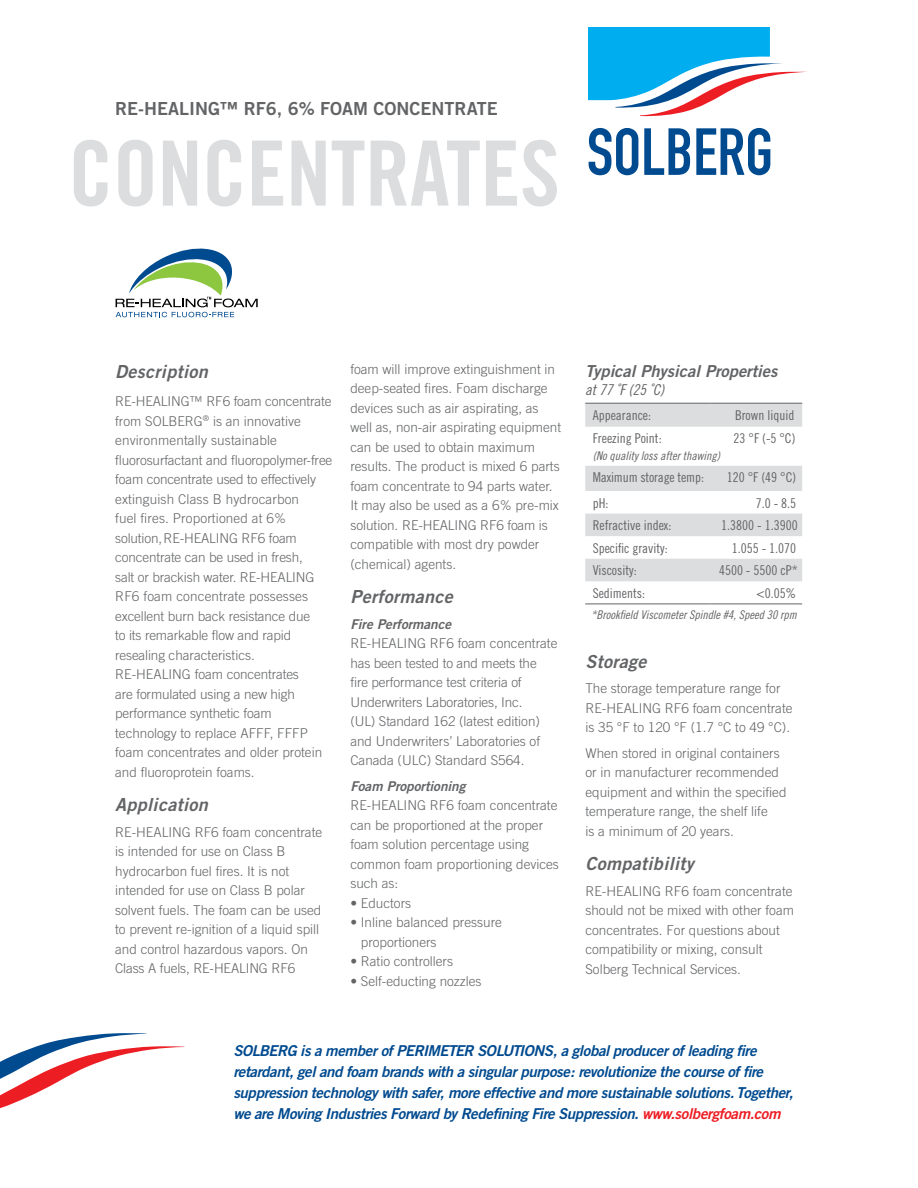
<style>
.page{position:relative;width:918px;height:1188px;background:#fff}
.page>*{position:absolute;margin:0;border:0;box-sizing:border-box;transform-origin:0 0}
.t1{font:90px "Trade Gothic Bold Cond Twenty";letter-spacing:-.005em;color:#dcddde}
.t2{font:italic 18px "Trade Gothic Bold Two";letter-spacing:.02em;color:#636466}
.t3{font:18px "Trade Gothic Bold Two";color:#636466}
.t4{font:italic 16.5px "Trade Gothic Bold Two";color:#636466}
.t5{font:italic 15px/21px "Trade Gothic Bold Two";letter-spacing:-.025em;color:#004a8f}
.t6{font:15px "Trade Gothic Cond Eighteen Obl";color:#636466}
.t7{font:300 13.5px/19.5px "Trade Gothic";color:#636466}
.t8{font:13.5px "Trade Gothic Cond Eighteen";color:#636466}
.t9{font:italic 13.5px "Trade Gothic Bold Two";color:#636466}
.t10{font:12px "Trade Gothic Cond Eighteen Obl";color:#636466}
.s1{color:#ed1d24}
</style>
<div class="page">
<svg style="left:0;top:1033px;width:185px;height:76px"></svg>
<svg style="left:589px;top:128px;width:49px;height:47px"></svg>
<svg style="left:644px;top:128px;width:46px;height:47px"></svg>
<svg style="left:696px;top:128px;width:74px;height:47px"></svg>
<svg style="left:588px;top:27px;width:219px;height:89px"></svg>
<svg style="left:116px;top:248px;width:142px;height:69px"></svg>
<svg style="left:585px;top:404px;width:217px;height:177px"></svg>
<hr style="left:585px;top:604px;width:126px;height:1px;background:#636466">
<hr style="left:711px;top:604px;width:91px;height:1px;background:#636466">
<hr style="left:585px;top:403px;width:126px;height:1px;background:#636466">
<hr style="left:711px;top:403px;width:91px;height:1px;background:#636466">
<h2 class="t3" style="left:115px;top:98px;width:384px">RE‑HEALING™ RF6, 6% FOAM CONCENTRATE</h2>
<h1 class="t1" style="left:68px;top:119px;width:493px">CONCENTRATES</h1>
<h2 class="t2" style="left:115px;top:360px;width:94px">Description</h2>
<p class="t7" style="left:115px;top:392px;width:219px">RE‑HEALING™ RF6 foam concentrate from SOLBERG<sup>®</sup> is an innovative environmentally sustainable fluorosurfactant and fluoropolymer-free foam concentrate used to effectively extinguish Class B hydrocarbon<br>fuel fires. Proportioned at 6% solution,RE‑HEALING RF6 foam concentrate can be used in fresh,<br>salt or brackish water. RE‑HEALING<br>RF6 foam concentrate possesses excellent burn back resistance due<br>to its remarkable flow and rapid resealing characteristics.<br>RE‑HEALING foam concentrates<br>are formulated using a new high performance synthetic foam technology to replace AFFF, FFFP foam concentrates and older protein and fluoroprotein foams.</p>
<h2 class="t2" style="left:115px;top:794px;width:94px">Application</h2>
<p class="t7" style="left:115px;top:822px;width:209px">RE‑HEALING RF6 foam concentrate is intended for use on Class B hydrocarbon fuel fires. It is not intended for use on Class B polar solvent fuels. The foam can be used to prevent re-ignition of a liquid spill and control hazardous vapors. On<br>Class A fuels, RE‑HEALING RF6</p>
<p class="t7" style="left:350px;top:359px;width:212px">foam will improve extinguishment in deep-seated fires. Foam discharge devices such as air aspirating, as well as, non-air aspirating equipment can be used to obtain maximum results. The product is mixed 6 parts foam concentrate to 94 parts water.<br>It may also be used as a 6% pre-mix solution. RE‑HEALING RF6 foam is compatible with most dry powder (chemical) agents.</p>
<h2 class="t2" style="left:350px;top:586px;width:104px">Performance</h2>
<p class="t9" style="left:350px;top:616px;width:102px">Fire Performance</p>
<p class="t7" style="left:350px;top:634px;width:209px">RE‑HEALING RF6 foam concentrate has been tested to and meets the fire performance test criteria of Underwriters Laboratories, Inc.<br>(UL) Standard 162 (latest edition) and Underwriters’ Laboratories of Canada (ULC) Standard S564.</p>
<p class="t9" style="left:350px;top:778px;width:117px">Foam Proportioning</p>
<p class="t7" style="left:350px;top:796px;width:210px">RE‑HEALING RF6 foam concentrate can be proportioned at the proper foam solution percentage using common foam proportioning devices such as:</p>
<p class="t7" style="left:350px;top:893px;width:62px">• Eductors</p>
<p class="t7" style="left:361px;top:913px;width:143px;text-indent:-11px">• Inline balanced pressure proportioners</p>
<p class="t7" style="left:350px;top:952px;width:104px">• Ratio controllers</p>
<p class="t7" style="left:350px;top:971px;width:133px">• Self-educting nozzles</p>
<p class="t4" style="left:585px;top:361px;width:194px">Typical Physical Properties</p>
<p class="t6" style="left:585px;top:380px;width:81px">at 77 ˚F (25 ˚C)</p>
<p class="t8" style="left:593px;top:407px;width:60px">Appearance:</p>
<p class="t8" style="left:735px;top:407px;width:61px">Brown liquid</p>
<p class="t8" style="left:593px;top:430px;width:70px">Freezing Point:</p>
<p class="t8" style="left:734px;top:430px;width:63px">23 °F (-5 °C)</p>
<p class="t10" style="left:593px;top:448px;width:129px">(No quality loss after thawing)</p>
<p class="t8" style="left:593px;top:470px;width:113px">Maximum storage temp:</p>
<p class="t8" style="left:727px;top:470px;width:71px">120 °F (49 °C)</p>
<p class="t8" style="left:593px;top:495px;width:17px">pH:</p>
<p class="t8" style="left:756px;top:495px;width:42px">7.0 - 8.5</p>
<p class="t8" style="left:593px;top:517px;width:80px">Refractive index:</p>
<p class="t8" style="left:721px;top:517px;width:78px">1.3800 - 1.3900</p>
<p class="t8" style="left:593px;top:540px;width:76px">Specific gravity:</p>
<p class="t8" style="left:732px;top:540px;width:66px">1.055 - 1.070</p>
<p class="t8" style="left:593px;top:562px;width:45px">Viscosity:</p>
<p class="t8" style="left:719px;top:562px;width:80px">4500 - 5500 cP*</p>
<p class="t8" style="left:593px;top:585px;width:54px">Sediments:</p>
<p class="t8" style="left:757px;top:585px;width:41px">&lt;0.05%</p>
<p class="t10" style="left:591px;top:608px;width:207px">*Brookfield Viscometer Spindle #4, Speed 30 rpm</p>
<h2 class="t2" style="left:585px;top:650px;width:63px">Storage</h2>
<p class="t7" style="left:585px;top:679px;width:209px">The storage temperature range for<br>RE‑HEALING RF6 foam concentrate is 35 °F to 120 °F (1.7 °C to 49 °C).</p>
<p class="t7" style="left:585px;top:743px;width:203px">When stored in original containers or in manufacturer recommended equipment and within the specified temperature range, the shelf life<br>is a minimum of 20 years.</p>
<h2 class="t2" style="left:585px;top:853px;width:110px">Compatibility</h2>
<p class="t7" style="left:585px;top:881px;width:210px">RE‑HEALING RF6 foam concentrate should not be mixed with other foam concentrates. For questions about compatibility or mixing, consult Solberg Technical Services.</p>
<p class="t5" style="left:233px;top:1040px;width:561px">SOLBERG is a member of PERIMETER SOLUTIONS, a global producer of leading fire retardant, gel and foam brands with a singular purpose: revolutionize the course of fire suppression technology with safer, more effective and more sustainable solutions. Together, we are Moving Industries Forward by Redefining Fire Suppression. <span class="s1">www.solbergfoam.com</span></p>
</div>
